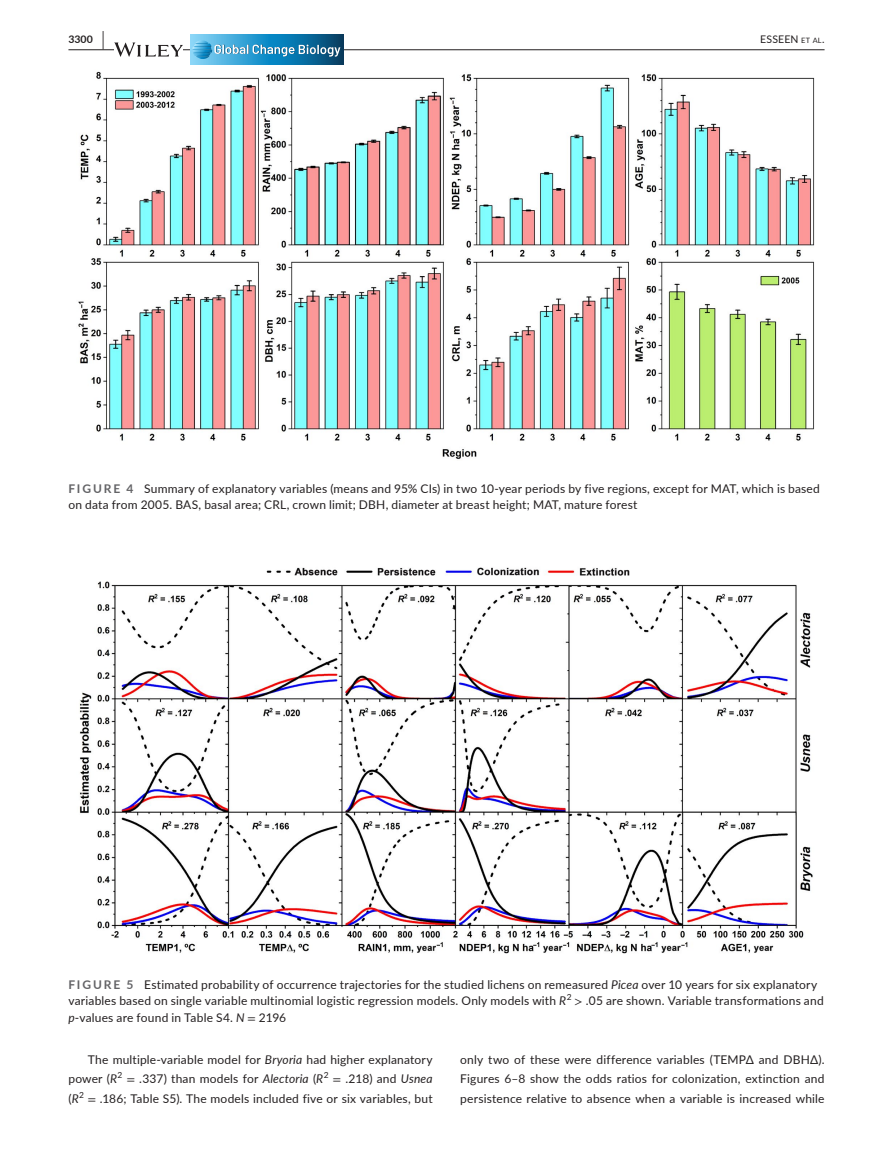
<style>
.page{position:relative;width:893px;height:1174px;background:#fff}
.page>*{position:absolute;margin:0;border:0;box-sizing:border-box;transform-origin:0 0}
.t1{font:12px/19.5px "Lato";letter-spacing:.015em;color:#231f20;text-align:justify}
.t2{font:10.5px "Lato";letter-spacing:.015em;color:#231f20}
.t3{font:700 10.5px "Lato";color:#231f20}
.s1{font-size:19.5px}
.s2{font-size:7.35px}
.s3{font-weight:700;color:#636366}
.s4{font-style:italic}
.s5{font-family:"STIX"}
</style>
<div class="page">
<hr style="left:68px;top:49px;width:756px;height:1px;background:#231f20">
<svg style="left:114px;top:42px;width:69px;height:15px"></svg>
<svg style="left:191px;top:64px;width:153px;height:1px"></svg>
<svg style="left:191px;top:35px;width:153px;height:29px;background:#298aba"></svg>
<svg style="left:192px;top:40px;width:149px;height:19px;background:#4799c2"></svg>
<img style="left:78px;top:71px;width:737px;height:388px">
<img style="left:79px;top:567px;width:734px;height:387px">
<p class="t3" style="left:68px;top:31px;width:37px">3300 <span class="s1">|</span></p>
<p class="t2" style="left:760px;top:31px;width:66px">ESSEEN <span class="s2">et al</span>.</p>
<p class="t1" style="left:68px;top:479px;width:753px;line-height:16.5px"><span class="s3">FIGURE 4</span> Summary of explanatory variables (means and 95% CIs) in two 10-year periods by five regions, except for MAT, which is based on data from 2005. BAS, basal area; CRL, crown limit; DBH, diameter at breast height; MAT, mature forest</p>
<p class="t1" style="left:68px;top:975px;width:757px;line-height:16.5px;text-align:left"><span class="s3">FIGURE 5</span> Estimated probability of occurrence trajectories for the studied lichens on remeasured <span class="s4">Picea</span> over 10 years for six explanatory variables based on single variable multinomial logistic regression models. Only models with <span class="s4">R</span><sup>2</sup> <span class="s5">&gt;</span> .05 are shown. Variable transformations and <span class="s4">p</span>-values are found in Table S4. <span class="s4">N</span> <span class="s5">=</span> 2196</p>
<p class="t1" style="left:68px;top:1049px;width:366px;text-indent:20px">The multiple-variable model for <span class="s4">Bryoria</span> had higher explanatory power (<span class="s4">R</span><sup>2</sup> <span class="s5">=</span> .337) than models for <span class="s4">Alectoria</span> (<span class="s4">R</span><sup>2</sup> <span class="s5">=</span> .218) and <span class="s4">Usnea </span>(<span class="s4">R</span><sup>2</sup> <span class="s5">=</span> .186; Table S5). The models included five or six variables, but</p>
<p class="t1" style="left:460px;top:1049px;width:366px">only two of these were difference variables (TEMP∆ and DBH∆).<br>Figures 6–8 show the odds ratios for colonization, extinction and persistence relative to absence when a variable is increased while</p>
</div>
